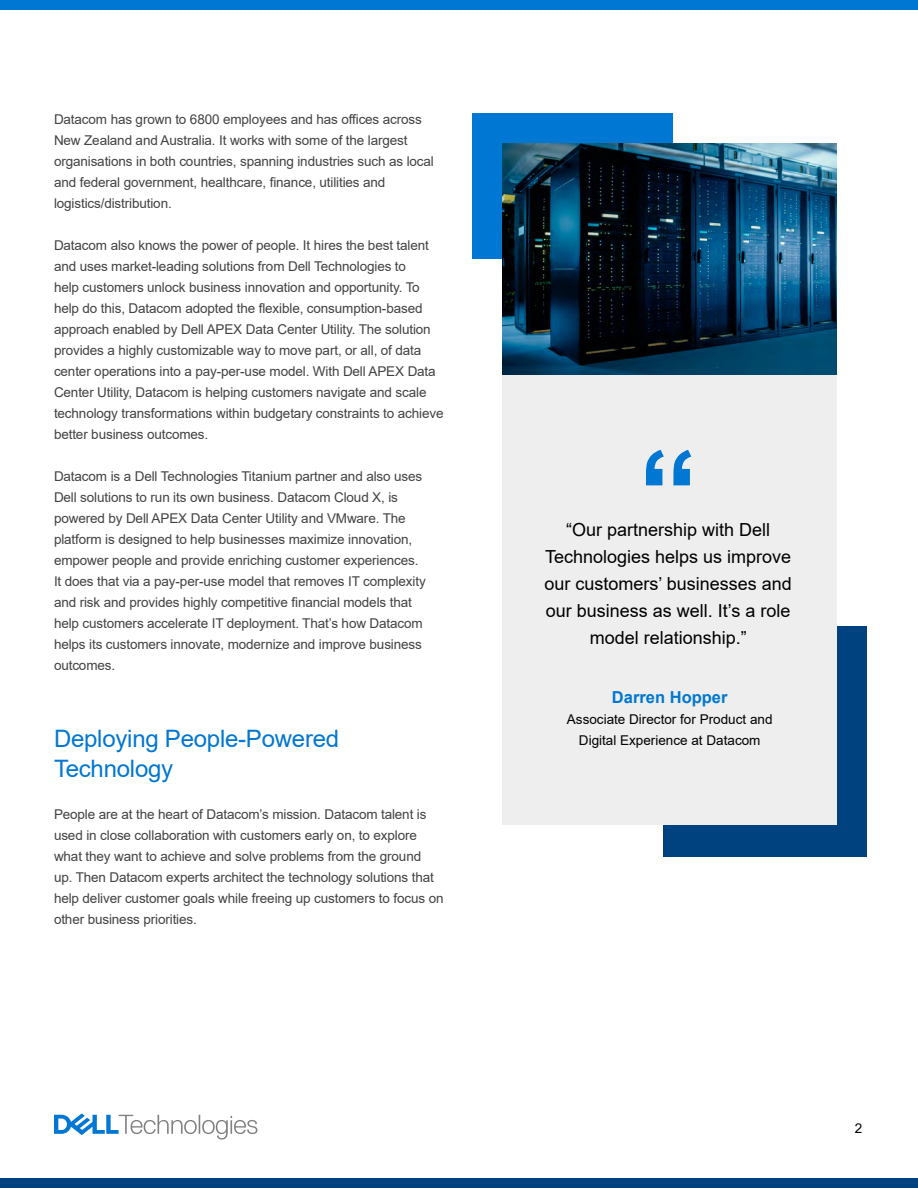
<style>
.page{position:relative;width:918px;height:1188px;background:#fff}
.page>*{position:absolute;margin:0;border:0;box-sizing:border-box;transform-origin:0 0}
.t1{font:700 120px "Arial";color:#0077d2}
.t2{font:24px/30px "Arial";letter-spacing:-.01em;color:#0077d2}
.t3{font:18px/27px "Arial";color:#000;text-align:center}
.t4{font:700 16.5px "Arial";color:#0077d2}
.t5{font:13.5px/21px "Arial";letter-spacing:-.01em;color:#424242}
.t6{font:13.5px/21px "Arial";color:#000;text-align:center}
</style>
<div class="page">
<div style="left:663px;top:626px;width:204px;height:231px;background:#00427f"></div>
<div style="left:502px;top:358px;width:335px;height:467px;background:#eee"></div>
<div style="left:472px;top:114px;width:201px;height:145px;background:#0077d2"></div>
<img style="left:502px;top:144px;width:335px;height:231px">
<div style="left:0;top:1178px;width:918px;height:10px;background:#00427f"></div>
<div style="left:0;top:0;width:918px;height:10px;background:#0077d2"></div>
<svg style="left:54px;top:1113px;width:203px;height:27px"></svg>
<p class="t5" style="left:54px;top:108px;width:381px">Datacom has grown to 6800 employees and has offices across New Zealand and Australia. It works with some of the largest organisations in both countries, spanning industries such as local and federal government, healthcare, finance, utilities and logistics/distribution.</p>
<p class="t5" style="left:54px;top:234px;width:391px">Datacom also knows the power of people. It hires the best talent and uses market-leading solutions from Dell Technologies to<br>help customers unlock business innovation and opportunity. To help do this, Datacom adopted the flexible, consumption-based approach enabled by Dell APEX Data Center Utility. The solution provides a highly customizable way to move part, or all, of data center operations into a pay-per-use model. With Dell APEX Data Center Utility, Datacom is helping customers navigate and scale technology transformations within budgetary constraints to achieve better business outcomes.</p>
<p class="t5" style="left:54px;top:466px;width:373px">Datacom is a Dell Technologies Titanium partner and also uses Dell solutions to run its own business. Datacom Cloud X, is powered by Dell APEX Data Center Utility and VMware. The platform is designed to help businesses maximize innovation, empower people and provide enriching customer experiences.<br>It does that via a pay-per-use model that removes IT complexity and risk and provides highly competitive financial models that help customers accelerate IT deployment. That’s how Datacom helps its customers innovate, modernize and improve business outcomes.</p>
<h2 class="t2" style="left:54px;top:723px;width:287px">Deploying People-Powered<br>Technology</h2>
<p class="t5" style="left:54px;top:804px;width:391px">People are at the heart of Datacom’s mission. Datacom talent is used in close collaboration with customers early on, to explore what they want to achieve and solve problems from the ground<br>up. Then Datacom experts architect the technology solutions that help deliver customer goals while freeing up customers to focus on other business priorities.</p>
<h1 class="t1" style="left:638px;top:410px;width:61px">“</h1>
<h3 class="t3" style="left:545px;top:516px;width:249px">“Our partnership with Dell<br>Technologies helps us improve our customers’ businesses and our business as well. It’s a role model relationship.”</h3>
<p class="t4" style="left:612px;top:686px;width:117px">Darren Hopper</p>
<p class="t6" style="left:567px;top:709px;width:207px">Associate Director for Product and<br>Digital Experience at Datacom</p>
<p class="t6" style="left:855px;top:1118px;width:9px">2</p>
</div>
